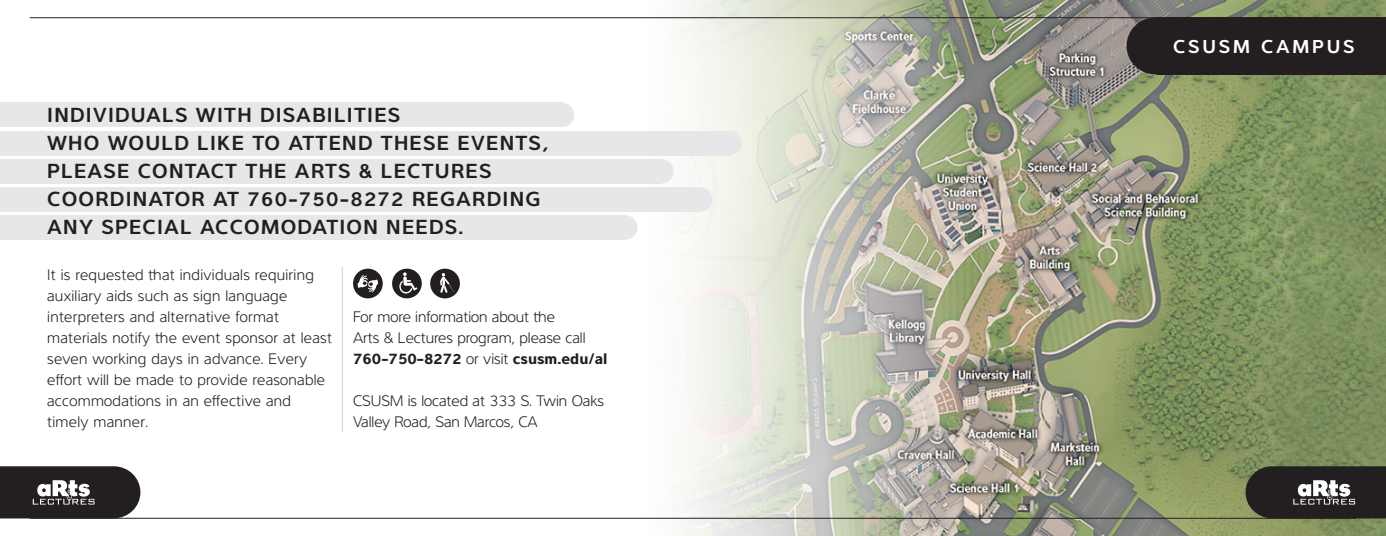
<style>
.page{position:relative;width:1386px;height:536px;background:#fff}
.page>*{position:absolute;margin:0;border:0;box-sizing:border-box;transform-origin:0 0}
.t1{font:700 21px/28px "Interval Sans Pro Sem";letter-spacing:.06em;color:#231f20}
.t2{font:700 19.25px "Interval Sans Pro Sem";letter-spacing:.15em;color:#fff}
.t3{font:300 15.75px/21px "Interval Sans Pro";letter-spacing:.02em;color:#231f20}
.t4{font:300 15.75px/21px "Interval Sans Pro";color:#231f20}
.s1{font-weight:700}
</style>
<div class="page">
<img style="left:638px;top:0;width:748px;height:536px">
<hr style="left:342px;top:267px;width:1px;height:165px;background:#d1d2d4">
<hr style="left:30px;top:17px;width:1356px;height:1px;background:#231f20">
<hr style="left:30px;top:517px;width:1326px;height:1px;background:#231f20">
<svg style="left:353px;top:268px;width:30px;height:30px"></svg>
<svg style="left:392px;top:268px;width:30px;height:30px"></svg>
<div style="left:430px;top:268px;width:30px;height:30px;background:#231f20;border-radius:50%"></div>
<svg style="left:399px;top:272px;width:19px;height:21px"></svg>
<svg style="left:440px;top:273px;width:14px;height:20px"></svg>
<svg style="left:358px;top:274px;width:20px;height:19px"></svg>
<div style="left:1156px;top:18px;width:230px;height:56px;background:#231f20"></div>
<div style="left:1127px;top:18px;width:56px;height:56px;background:#231f20;border-radius:50%"></div>
<div style="left:0;top:103px;width:562px;height:24px;background:#e6e7e9"></div>
<div style="left:0;top:131px;width:730px;height:24px;background:#e6e7e9"></div>
<div style="left:0;top:159px;width:662px;height:24px;background:#e6e7e9"></div>
<div style="left:0;top:187px;width:700px;height:24px;background:#e6e7e9"></div>
<div style="left:0;top:215px;width:626px;height:24px;background:#e6e7e9"></div>
<div style="left:688px;top:187px;width:24px;height:24px;background:#e6e7e9;border-radius:50%"></div>
<div style="left:613px;top:215px;width:25px;height:24px;background:#e6e7e9;border-radius:50%"></div>
<div style="left:650px;top:159px;width:24px;height:24px;background:#e6e7e9;border-radius:50%"></div>
<div style="left:718px;top:131px;width:24px;height:24px;background:#e6e7e9;border-radius:50%"></div>
<div style="left:550px;top:103px;width:24px;height:24px;background:#e6e7e9;border-radius:50%"></div>
<svg style="left:0;top:466px;width:140px;height:52px;background:#403d3e"></svg>
<svg style="left:1246px;top:466px;width:140px;height:52px;background:#3b3837"></svg>
<p class="t1" style="left:47px;top:98px;width:503px">INDIVIDUALS WITH DISABILITIES<br>WHO WOULD LIKE TO ATTEND THESE EVENTS, PLEASE CONTACT THE ARTS &amp; LECTURES COORDINATOR AT 760-750-8272 REGARDING ANY SPECIAL ACCOMODATION NEEDS.</p>
<p class="t3" style="left:47px;top:262px;width:286px">It is requested that individuals requiring auxiliary aids such as sign language interpreters and alternative format materials notify the event sponsor at least seven working days in advance. Every effort will be made to provide reasonable accommodations in an effective and timely manner.</p>
<p class="t4" style="left:353px;top:304px;width:256px">For more information about the<br>Arts &amp; Lectures program, please call<br><span class="s1">760-750-8272</span> or visit <span class="s1">csusm.edu/al</span></p>
<p class="t4" style="left:353px;top:388px;width:253px">CSUSM is located at 333 S. Twin Oaks<br>Valley Road, San Marcos, CA</p>
<p class="t2" style="left:1173px;top:31px;width:183px">CSUSM CAMPUS</p>
</div>
